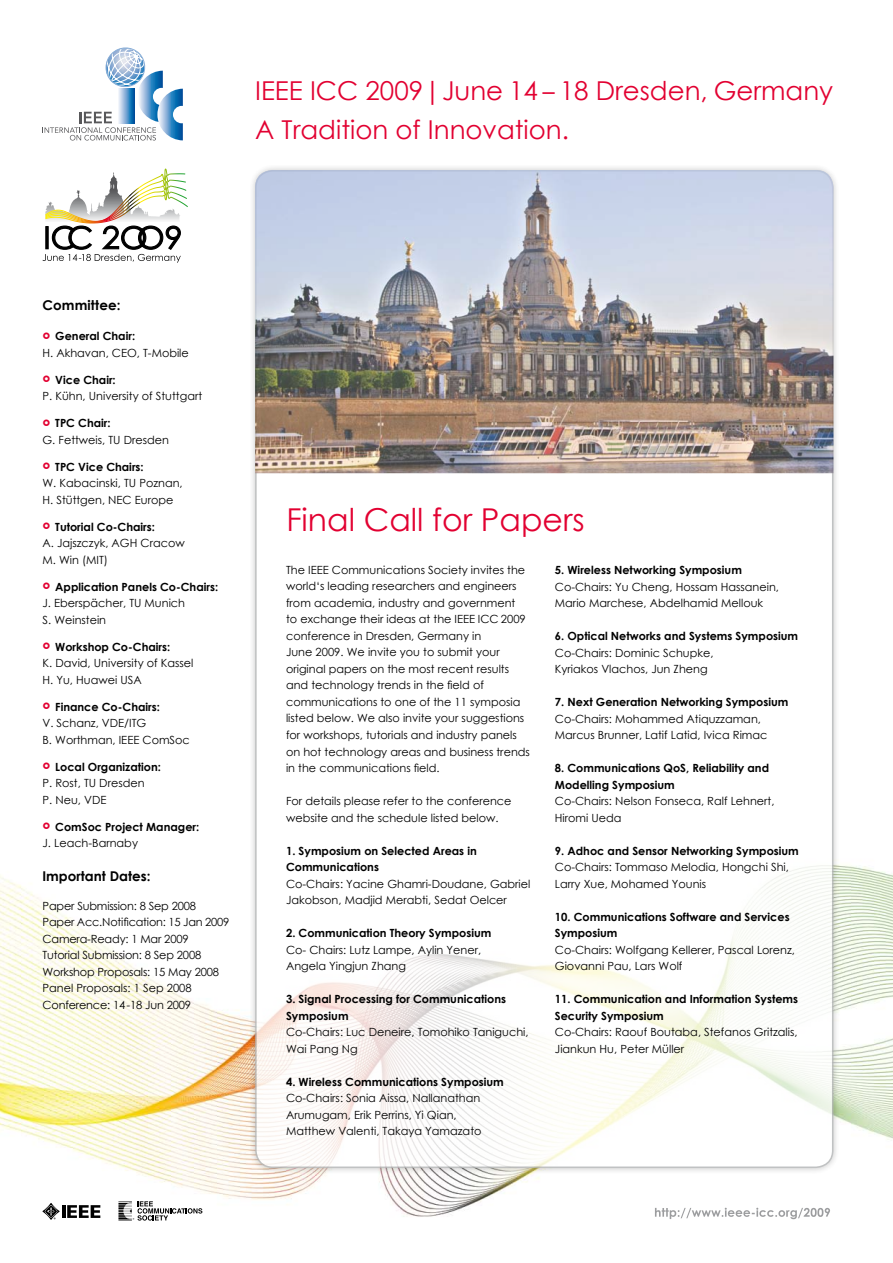
<style>
.page{position:relative;width:893px;height:1263px;background:#fff}
.page>*{position:absolute;margin:0;border:0;box-sizing:border-box;transform-origin:0 0}
.t1{font:31.5px "Century Gothic";color:#e20031}
.t2{font:26.1px/39px "Century Gothic";color:#e20031}
.t3{font:700 13.5px "Century Gothic";color:#000}
.t4{font:11.25px/16.5px "Century Gothic";color:#000}
.t5{font:700 11.25px/16.5px "Century Gothic";color:#000}
</style>
<div class="page">
<img style="left:0;top:865px;width:893px;height:356px">
<div style="left:248px;top:163px;width:595px;height:1014px;background:#000;opacity:.3"></div>
<div style="left:256px;top:171px;width:577px;height:996px;background:#fff;border-radius:17px"></div>
<img style="left:255px;top:170px;width:578px;height:303px">
<svg style="left:44px;top:47px;width:139px;height:94px"></svg>
<svg style="left:42px;top:168px;width:146px;height:95px"></svg>
<svg style="left:42px;top:1203px;width:58px;height:17px"></svg>
<svg style="left:118px;top:1201px;width:84px;height:19px"></svg>
<svg style="left:655px;top:1208px;width:175px;height:11px"></svg>
<h2 class="t2" style="left:255px;top:71px;width:579px">IEEE ICC 2009 | June 14 - 18 Dresden, Germany<br>A Tradition of Innovation.</h2>
<p class="t3" style="left:43px;top:295px;width:80px">Committee:</p>
<p class="t5" style="left:55px;top:327px;width:81px">General Chair:</p>
<p class="t4" style="left:43px;top:344px;width:148px">H. Akhavan, CEO, T-Mobile</p>
<p class="t5" style="left:55px;top:371px;width:62px">Vice Chair:</p>
<p class="t4" style="left:43px;top:388px;width:161px">P. Kühn, University of Stuttgart</p>
<p class="t5" style="left:55px;top:414px;width:57px">TPC Chair:</p>
<p class="t4" style="left:43px;top:431px;width:128px">G. Fettweis, TU Dresden</p>
<p class="t5" style="left:55px;top:458px;width:90px">TPC Vice Chairs:</p>
<p class="t4" style="left:43px;top:475px;width:142px">W. Kabacinski, TU Poznan,<br>H. Stüttgen, NEC Europe</p>
<p class="t5" style="left:55px;top:518px;width:101px">Tutorial Co-Chairs:</p>
<p class="t4" style="left:43px;top:535px;width:144px">A. Jajszczyk, AGH Cracow<br>M. Win (MIT)</p>
<p class="t5" style="left:55px;top:578px;width:164px">Application Panels Co-Chairs:</p>
<p class="t4" style="left:43px;top:595px;width:144px">J. Eberspächer, TU Munich<br>S. Weinstein</p>
<p class="t5" style="left:55px;top:638px;width:116px">Workshop Co-Chairs:</p>
<p class="t4" style="left:43px;top:655px;width:152px">K. David, University of Kassel<br>H. Yu, Huawei USA</p>
<p class="t5" style="left:55px;top:698px;width:106px">Finance Co-Chairs:</p>
<p class="t4" style="left:43px;top:715px;width:149px">V. Schanz, VDE/ITG<br>B. Worthman, IEEE ComSoc</p>
<p class="t5" style="left:55px;top:758px;width:107px">Local Organization:</p>
<p class="t4" style="left:43px;top:775px;width:104px">P. Rost, TU Dresden<br>P. Neu, VDE</p>
<p class="t5" style="left:55px;top:818px;width:145px">ComSoc Project Manager:</p>
<p class="t4" style="left:43px;top:835px;width:97px">J. Leach-Barnaby</p>
<p class="t3" style="left:43px;top:866px;width:110px">Important Dates:</p>
<p class="t4" style="left:43px;top:897px;width:189px">Paper Submission: 8 Sep 2008<br>Paper Acc.Notification: 15 Jan 2009<br>Camera-Ready: 1 Mar 2009<br>Tutorial Submission: 8 Sep 2008<br>Workshop Proposals: 15 May 2008<br>Panel Proposals: 1 Sep 2008<br>Conference: 14-18 Jun 2009</p>
<h1 class="t1" style="left:286px;top:497px;width:300px">Final Call for Papers</h1>
<p class="t4" style="left:286px;top:561px;width:245px">The IEEE Communications Society invites the world‘s leading researchers and engineers from academia, industry and government<br>to exchange their ideas at the IEEE ICC 2009 conference in Dresden, Germany in<br>June 2009. We invite you to submit your original papers on the most recent results and technology trends in the field of communications to one of the 11 symposia listed below. We also invite your suggestions for workshops, tutorials and industry panels on hot technology areas and business trends in the communications field.</p>
<p class="t4" style="left:286px;top:792px;width:227px">For details please refer to the conference website and the schedule listed below.</p>
<p class="t5" style="left:286px;top:842px;width:192px">1. Symposium on Selected Areas in<br>Communications</p>
<p class="t4" style="left:286px;top:875px;width:246px">Co-Chairs: Yacine Ghamri-Doudane, Gabriel<br>Jakobson, Madjid Merabti, Sedat Oelcer</p>
<p class="t5" style="left:286px;top:924px;width:207px">2. Communication Theory Symposium</p>
<p class="t4" style="left:286px;top:941px;width:197px">Co- Chairs: Lutz Lampe, Aylin Yener,<br>Angela Yingjun Zhang</p>
<p class="t5" style="left:286px;top:990px;width:222px">3. Signal Processing for Communications<br>Symposium</p>
<p class="t4" style="left:286px;top:1023px;width:244px">Co-Chairs: Luc Deneire, Tomohiko Taniguchi,<br>Wai Pang Ng</p>
<p class="t5" style="left:286px;top:1073px;width:219px">4. Wireless Communications Symposium</p>
<p class="t4" style="left:286px;top:1089px;width:197px">Co-Chairs: Sonia Aissa, Nallanathan<br>Arumugam, Erik Perrins, Yi Qian,<br>Matthew Valenti, Takaya Yamazato</p>
<p class="t5" style="left:555px;top:561px;width:188px">5. Wireless Networking Symposium</p>
<p class="t4" style="left:555px;top:578px;width:226px">Co-Chairs: Yu Cheng, Hossam Hassanein,<br>Mario Marchese, Abdelhamid Mellouk</p>
<p class="t5" style="left:555px;top:627px;width:245px">6. Optical Networks and Systems Symposium</p>
<p class="t4" style="left:555px;top:644px;width:160px">Co-Chairs: Dominic Schupke,<br>Kyriakos Vlachos, Jun Zheng</p>
<p class="t5" style="left:555px;top:693px;width:235px">7. Next Generation Networking Symposium</p>
<p class="t4" style="left:555px;top:710px;width:214px">Co-Chairs: Mohammed Atiquzzaman,<br>Marcus Brunner, Latif Latid, Ivica Rimac</p>
<p class="t5" style="left:555px;top:759px;width:216px">8. Communications QoS, Reliability and<br>Modelling Symposium</p>
<p class="t4" style="left:555px;top:792px;width:221px">Co-Chairs: Nelson Fonseca, Ralf Lehnert,<br>Hiromi Ueda</p>
<p class="t5" style="left:555px;top:842px;width:245px">9. Adhoc and Sensor Networking Symposium</p>
<p class="t4" style="left:555px;top:858px;width:235px">Co-Chairs: Tommaso Melodia, Hongchi Shi,<br>Larry Xue, Mohamed Younis</p>
<p class="t5" style="left:555px;top:908px;width:236px">10. Communications Software and Services<br>Symposium</p>
<p class="t4" style="left:555px;top:941px;width:242px">Co-Chairs: Wolfgang Kellerer, Pascal Lorenz,<br>Giovanni Pau, Lars Wolf</p>
<p class="t5" style="left:555px;top:990px;width:245px">11. Communication and Information Systems<br>Security Symposium</p>
<p class="t4" style="left:555px;top:1024px;width:244px">Co-Chairs: Raouf Boutaba, Stefanos Gritzalis,<br>Jiankun Hu, Peter Müller</p>
</div>
